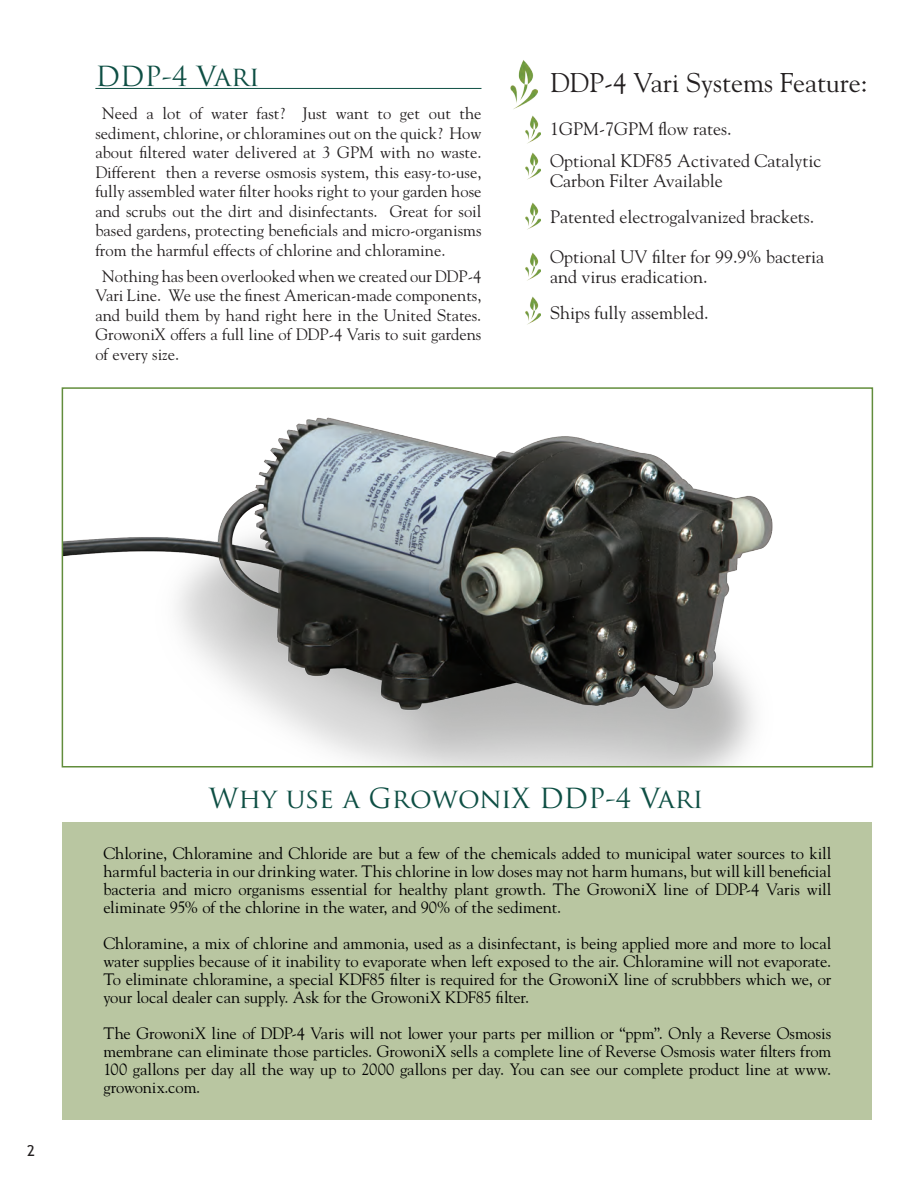
<style>
.page{position:relative;width:918px;height:1188px;background:#fff}
.page>*{position:absolute;margin:0;border:0;box-sizing:border-box;transform-origin:0 0}
.t1{font:27px "Trajan Pro";color:#0e4f44}
.t2{font:27px "Goudy";color:#231f20}
.t3{font:18px/33px "Goudy";color:#231f20}
.t4{font:16.5px/18px "Goudy";letter-spacing:-.01em;color:#000;text-align:justify}
.t5{font:16.5px/19.5px "Goudy";color:#231f20;text-align:justify}
.t6{font:15px "Trebuchet MS";color:#231f20}
</style>
<div class="page">
<div style="left:62px;top:822px;width:810px;height:298px;background:#b9c6a1"></div>
<img style="left:65px;top:417px;width:708px;height:348px">
<div style="left:62px;top:387px;width:811px;height:381px;border:2px solid #628d3c"></div>
<hr style="left:95px;top:88px;width:386px;height:1px;background:#0e4f44">
<img style="left:510px;top:60px;width:27px;height:49px">
<img style="left:525px;top:116px;width:15px;height:27px">
<img style="left:525px;top:152px;width:15px;height:28px">
<img style="left:525px;top:202px;width:15px;height:28px">
<img style="left:525px;top:253px;width:15px;height:27px">
<img style="left:525px;top:297px;width:15px;height:27px">
<h1 class="t1" style="left:95px;top:59px;width:166px">DDP-4 Vari</h1>
<h1 class="t2" style="left:550px;top:66px;width:319px">DDP-4 Vari Systems Feature:</h1>
<p class="t3" style="left:550px;top:111px;width:273px">1GPM-7GPM flow rates.<br>Optional KDF85 Activated Catalytic</p>
<p class="t3" style="left:550px;top:162px;width:266px;line-height:36px">Carbon Filter Available<br>Patented electrogalvanized brackets.</p>
<p class="t3" style="left:550px;top:247px;width:275px;line-height:19.5px">Optional UV filter for 99.9% bacteria and virus eradication.</p>
<p class="t3" style="left:550px;top:296px;width:160px">Ships fully assembled.</p>
<p class="t5" style="left:95px;top:103px;width:388px;text-indent:7px">Need a lot of water fast? Just want to get out the sediment, chlorine, or chloramines out on the quick? How about filtered water delivered at 3 GPM with no waste.<br>Different then a reverse osmosis system, this easy-to-use, fully assembled water filter hooks right to your garden hose and scrubs out the dirt and disinfectants. Great for soil based gardens, protecting beneficials and micro-organisms from the harmful effects of chlorine and chloramine.</p>
<p class="t5" style="left:95px;top:266px;width:388px;text-indent:7px">Nothing has been overlooked when we created our DDP-4<br>Vari Line. We use the finest American-made components, and build them by hand right here in the United States.<br>GrowoniX offers a full line of DDP-4 Varis to suit gardens of every size.</p>
<p class="t6" style="left:27px;top:1142px;width:9px">2</p>
<h1 class="t1" style="left:209px;top:782px;width:496px">Why use a GrowoniX DDP-4 Vari</h1>
<p class="t4" style="left:103px;top:844px;width:729px">Chlorine, Chloramine and Chloride are but a few of the chemicals added to municipal water sources to kill harmful bacteria in our drinking water. This chlorine in low doses may not harm humans, but will kill beneficial bacteria and micro organisms essential for healthy plant growth. The GrowoniX line of DDP-4 Varis will eliminate 95% of the chlorine in the water, and 90% of the sediment.</p>
<p class="t4" style="left:103px;top:934px;width:730px">Chloramine, a mix of chlorine and ammonia, used as a disinfectant, is being applied more and more to local water supplies because of it inability to evaporate when left exposed to the air. Chloramine will not evaporate.<br>To eliminate chloramine, a special KDF85 filter is required for the GrowoniX line of scrubbbers which we, or your local dealer can supply. Ask for the GrowoniX KDF85 filter.</p>
<p class="t4" style="left:103px;top:1024px;width:729px">The GrowoniX line of DDP-4 Varis will not lower your parts per million or “ppm”. Only a Reverse Osmosis membrane can eliminate those particles. GrowoniX sells a complete line of Reverse Osmosis water filters from 100 gallons per day all the way up to 2000 gallons per day. You can see our complete product line at www. growonix.com.</p>
</div>
